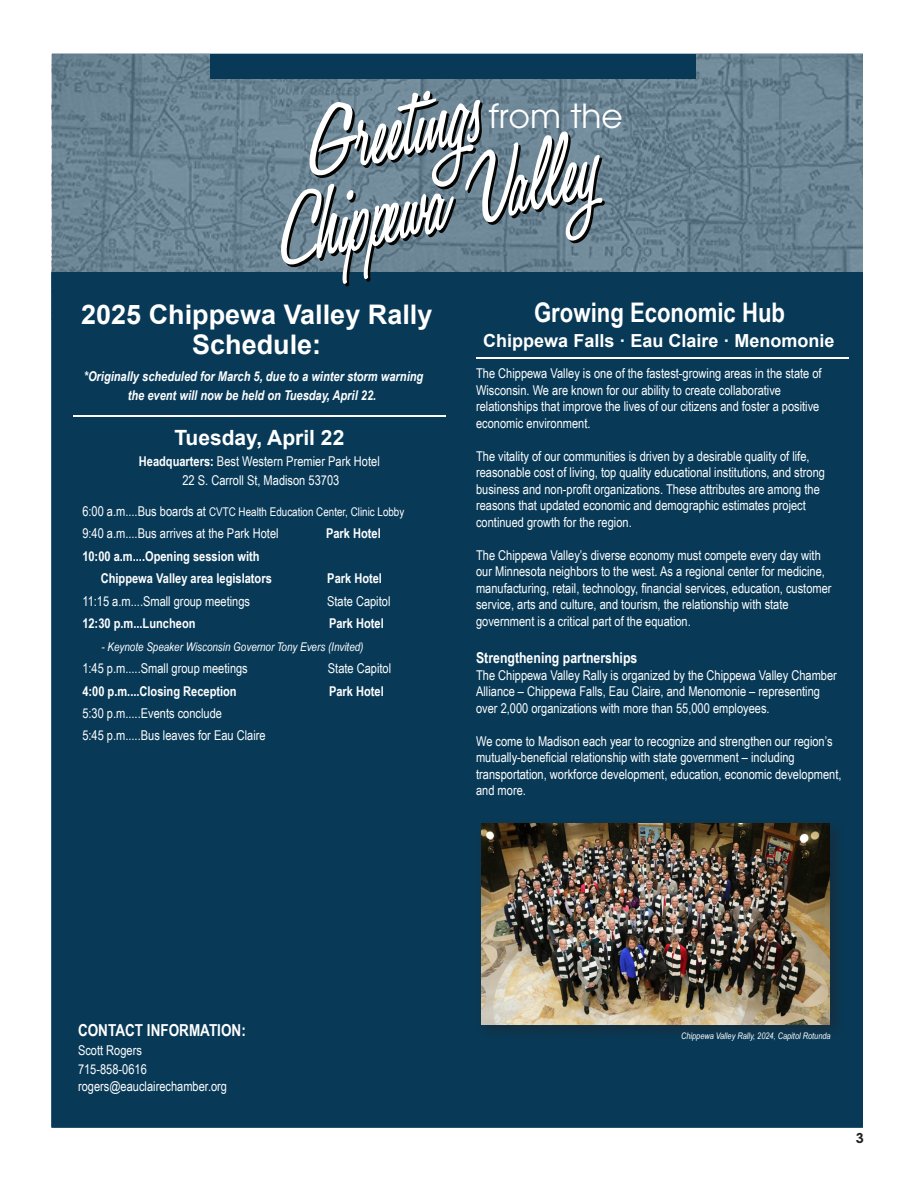
<style>
.page{position:relative;width:918px;height:1188px;background:#fff}
.page>*{position:absolute;margin:0;border:0;box-sizing:border-box;transform-origin:0 0}
.t1{font:italic 600 100.95px "Honey Script";color:#fff;scale:.9 1}
.t2{font:33px "ITC Avant Garde Pro";color:#fff}
.t3{font:700 27px/30px "Arial";color:#fff;text-align:center}
.t4{font:700 27px "Arial Narrow";color:#fff}
.t5{font:700 21px "Arial";color:#fff}
.t6{font:700 18px "Arial";color:#fff}
.t7{font:700 16.5px "Arial Narrow";color:#fff}
.t8{font:700 15px "Arial Narrow";color:#fff}
.t9{font:13.5px/16.5px "Arial Narrow";color:#fff}
.t10{font:700 13.5px "Arial Narrow";color:#fff}
.t11{font:italic 700 13.5px "Arial Narrow";color:#fff}
.t12{font:600 13.5px "ITC Avant Garde Std";color:#231f20}
.t13{font:12px "Arial Narrow";color:#fff}
.t14{font:italic 12px "Arial Narrow";color:#fff}
.t15{font:italic 9px "Arial Narrow";color:#fff}
.s1{font-weight:700}
.s2{font-size:13.5px}
</style>
<div class="page">
<svg style="left:55px;top:54px;width:808px;height:219px;background:#698392"></svg>
<div style="left:54px;top:273px;width:809px;height:854px;background:#083a58"></div>
<div style="left:210px;top:54px;width:486px;height:25px;background:#083a58"></div>
<hr style="left:476px;top:357px;width:372px;height:1px;background:#fff">
<div style="left:472px;top:814px;width:377px;height:230px;background:#231f20;opacity:.47"></div>
<img style="left:482px;top:824px;width:348px;height:200px">
<hr style="left:73px;top:416px;width:372px;height:1px;background:#fff">
<h1 class="t1" style="left:286px;top:88px;width:199px;rotate:-13deg">Greetings</h1>
<p class="t2" style="left:489px;top:95px;width:136px">from the</p>
<h1 class="t1" style="left:258px;top:177px;width:364px;rotate:-13deg">Chippewa Valley</h1>
<p class="t3" style="left:81px;top:300px;width:353px">2025 Chippewa Valley Rally<br>Schedule:</p>
<p class="t11" style="left:84px;top:366px;width:341px">*Originally scheduled for March 5, due to a winter storm warning</p>
<p class="t11" style="left:128px;top:385px;width:250px">the event will now be held on Tuesday, April 22.</p>
<p class="t5" style="left:174px;top:424px;width:172px">Tuesday, April 22</p>
<p class="t9" style="left:139px;top:453px;width:242px"><span class="s1">Headquarters:</span> Best Western Premier Park Hotel</p>
<p class="t9" style="left:182px;top:471px;width:158px">22 S. Carroll St, Madison 53703</p>
<p class="t13" style="left:82px;top:503px;width:324px"><span class="s2">6:00 a.m....Bus boards at</span> CVTC Health Education Center, Clinic Lobby</p>
<p class="t9" style="left:82px;top:525px;width:198px">9:40 a.m....Bus arrives at the Park Hotel</p>
<p class="t10" style="left:326px;top:523px;width:56px">Park Hotel</p>
<p class="t10" style="left:82px;top:546px;width:179px">10:00 a.m....Opening session with</p>
<p class="t10" style="left:101px;top:568px;width:173px">Chippewa Valley area legislators</p>
<p class="t10" style="left:327px;top:568px;width:56px">Park Hotel</p>
<p class="t9" style="left:82px;top:592px;width:169px">11:15 a.m....Small group meetings</p>
<p class="t9" style="left:327px;top:592px;width:65px">State Capitol</p>
<p class="t10" style="left:82px;top:613px;width:115px">12:30 p.m...Luncheon</p>
<p class="t10" style="left:329px;top:613px;width:56px">Park Hotel</p>
<p class="t14" style="left:101px;top:638px;width:264px">- Keynote Speaker Wisconsin Governor Tony Evers (Invited)</p>
<p class="t9" style="left:82px;top:660px;width:167px">1:45 p.m.....Small group meetings</p>
<p class="t9" style="left:328px;top:660px;width:65px">State Capitol</p>
<p class="t10" style="left:82px;top:681px;width:156px">4:00 p.m....Closing Reception</p>
<p class="t10" style="left:329px;top:681px;width:56px">Park Hotel</p>
<p class="t9" style="left:82px;top:704px;width:141px">5:30 p.m.....Events conclude</p>
<p class="t9" style="left:82px;top:727px;width:185px">5:45 p.m.....Bus leaves for Eau Claire</p>
<p class="t4" style="left:534px;top:292px;width:252px">Growing Economic Hub</p>
<p class="t6" style="left:483px;top:329px;width:353px">Chippewa Falls · Eau Claire · Menomonie</p>
<p class="t9" style="left:476px;top:365px;width:347px">The Chippewa Valley is one of the fastest-growing areas in the state of<br>Wisconsin. We are known for our ability to create collaborative</p>
<p class="t9" style="left:476px;top:398px;width:345px">relationships that improve the lives of our citizens and foster a positive economic environment.</p>
<p class="t9" style="left:476px;top:447px;width:350px">The vitality of our communities is driven by a desirable quality of life, reasonable cost of living, top quality educational institutions, and strong business and non-profit organizations. These attributes are among the</p>
<p class="t9" style="left:476px;top:497px;width:331px">reasons that updated economic and demographic estimates project</p>
<p class="t9" style="left:476px;top:513px;width:157px">continued growth for the region.</p>
<p class="t9" style="left:476px;top:546px;width:357px">The Chippewa Valley’s diverse economy must compete every day with our Minnesota neighbors to the west. As a regional center for medicine, manufacturing, retail, technology, financial services, education, customer service, arts and culture, and tourism, the relationship with state</p>
<p class="t9" style="left:476px;top:612px;width:216px">government is a critical part of the equation.</p>
<p class="t8" style="left:476px;top:647px;width:163px">Strengthening partnerships</p>
<p class="t9" style="left:476px;top:666px;width:362px">The Chippewa Valley Rally is organized by the Chippewa Valley Chamber<br>Alliance – Chippewa Falls, Eau Claire, and Menomonie – representing over 2,000 organizations with more than 55,000 employees.</p>
<p class="t9" style="left:476px;top:732px;width:358px">We come to Madison each year to recognize and strengthen our region’s mutually-beneficial relationship with state government – including</p>
<p class="t9" style="left:476px;top:765px;width:367px">transportation, workforce development, education, economic development, and more.</p>
<p class="t7" style="left:78px;top:1018px;width:169px">CONTACT INFORMATION:</p>
<p class="t9" style="left:78px;top:1041px;width:65px">Scott Rogers</p>
<p class="t9" style="left:78px;top:1060px;width:70px">715-858-0616</p>
<p class="t9" style="left:78px;top:1077px;width:151px">rogers@eauclairechamber.org</p>
<p class="t15" style="left:681px;top:1030px;width:151px">Chippewa Valley Rally, 2024, Capitol Rotunda</p>
<p class="t12" style="left:856px;top:1130px;width:10px">3</p>
</div>
